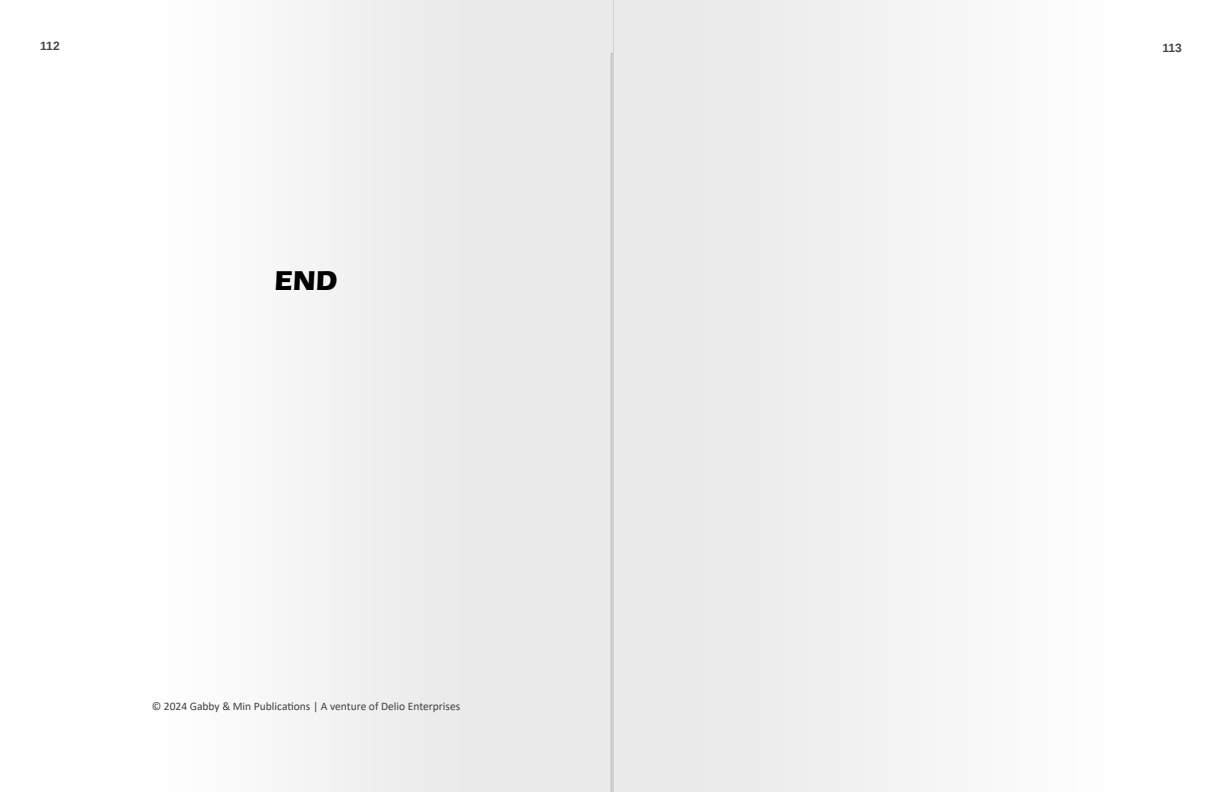
<style>
.page{position:relative;width:1224px;height:792px;background:#fff}
.page>*{position:absolute;margin:0;border:0;box-sizing:border-box;transform-origin:0 0}
.t1{font:700 28px "Eras ITC";color:#000}
.t2{font:700 12px "Liberation Sans";letter-spacing:-.025em;color:#444747}
.t3{font:11.5px "Calibri";color:#403f41}
</style>
<div class="page">
<div style="left:306px;top:0;width:613px;height:792px;background:#ececec"></div>
<p class="t2" style="left:40px;top:38px;width:21px">112</p>
<p class="t2" style="left:1163px;top:40px;width:21px">113</p>
<h1 class="t1" style="left:274px;top:264px;width:65px">END</h1>
<p class="t3" style="left:152px;top:698px;width:310px">© 2024 Gabby &amp; Min Publications | A venture of Delio Enterprises</p>
</div>
